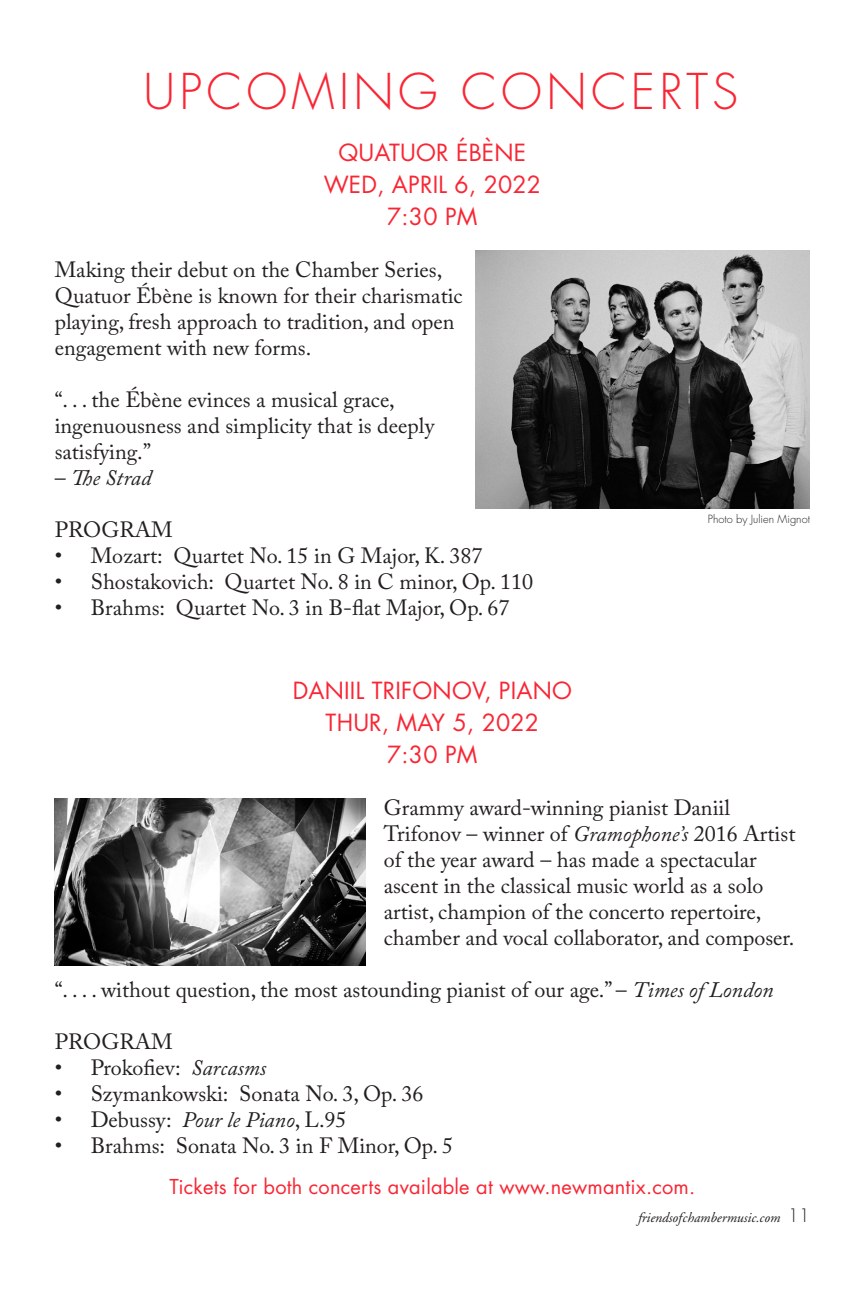
<style>
.page{position:relative;width:864px;height:1296px;background:#fff}
.page>*{position:absolute;margin:0;border:0;box-sizing:border-box;transform-origin:0 0}
.t1{font:300 48px "Futura";letter-spacing:.09em;color:#f92634}
.t2{font:23px "Futura";letter-spacing:.01em;color:#f92634}
.Normal__Web{font:22px/26px "Adobe Caslon Pro";color:#231f20}
.Normal__Web-2{font:italic 22px "Adobe Caslon Pro";color:#231f20}
.t3{font:20px "Futura";letter-spacing:.01em;color:#f92634}
.t4{font:italic 14px "Adobe Garamond";color:#231f20}
.t5{font:300 11px "Futura";color:#231f20}
.s1{font-style:normal}
.s2{font-style:italic}
.s3{font-family:"Futura";font-weight:300;font-style:normal;font-size:18px}
</style>
<div class="page">
<img style="left:475px;top:250px;width:335px;height:258px">
<img style="left:55px;top:798px;width:311px;height:167px">
<p class="t1" style="left:144px;top:61px;width:596px">UPCOMING CONCERTS</p>
<p class="t2" style="left:339px;top:136px;width:189px">QUATUOR ÉBÈNE</p>
<p class="t2" style="left:324px;top:168px;width:219px">WED, APRIL 6, 2022</p>
<p class="t2" style="left:387px;top:200px;width:92px">7:30 PM</p>
<p class="Normal__Web" style="left:55px;top:256px;width:409px">Making their debut on the Chamber Series, Quatuor Ébène is known for their charismatic playing, fresh approach to tradition, and open engagement with new forms.</p>
<p class="Normal__Web" style="left:55px;top:386px;width:381px">“. . . the Ébène evinces a musical grace, ingenuousness and simplicity that is deeply satisfying.”</p>
<p class="Normal__Web-2" style="left:55px;top:464px;width:98px"><span class="s1">–</span> The Strad</p>
<p class="Normal__Web" style="left:55px;top:516px;width:119px">PROGRAM</p>
<p class="Normal__Web" style="left:55px;top:542px;width:429px">• Mozart: Quartet No. 15 in G Major, K. 387</p>
<p class="Normal__Web" style="left:55px;top:568px;width:480px">• Shostakovich: Quartet No. 8 in C minor, Op. 110</p>
<p class="Normal__Web" style="left:55px;top:594px;width:456px">• Brahms: Quartet No. 3 in B-flat Major, Op. 67</p>
<p class="t5" style="left:708px;top:511px;width:104px">Photo by Julien Mignot</p>
<p class="t2" style="left:293px;top:674px;width:281px">DANIIL TRIFONOV, PIANO</p>
<p class="t2" style="left:326px;top:706px;width:215px">THUR, MAY 5, 2022</p>
<p class="t2" style="left:387px;top:738px;width:92px">7:30 PM</p>
<p class="Normal__Web" style="left:384px;top:794px;width:413px">Grammy award-winning pianist Daniil Trifonov – winner of <span class="s2">Gramophone’s</span> 2016 Artist of the year award – has made a spectacular ascent in the classical music world as a solo artist, champion of the concerto repertoire, chamber and vocal collaborator, and composer.</p>
<p class="Normal__Web" style="left:55px;top:976px;width:720px">“. . . . without question, the most astounding pianist of our age.” – <span class="s2">Times of London</span></p>
<p class="Normal__Web" style="left:55px;top:1028px;width:119px">PROGRAM</p>
<p class="Normal__Web" style="left:55px;top:1054px;width:213px">• Prokofiev: <span class="s2">Sarcasms</span></p>
<p class="Normal__Web" style="left:55px;top:1080px;width:370px">• Szymankowski: Sonata No. 3, Op. 36</p>
<p class="Normal__Web" style="left:55px;top:1106px;width:293px">• Debussy: <span class="s2">Pour le Piano</span>, L.95</p>
<p class="Normal__Web" style="left:55px;top:1132px;width:400px">• Brahms: Sonata No. 3 in F Minor, Op. 5</p>
<p class="t3" style="left:169px;top:1172px;width:528px">Tickets for both concerts available at www.newmantix.com.</p>
<p class="t4" style="left:638px;top:1210px;width:173px">friendsofchambermusic.com <span class="s3">11</span></p>
</div>
